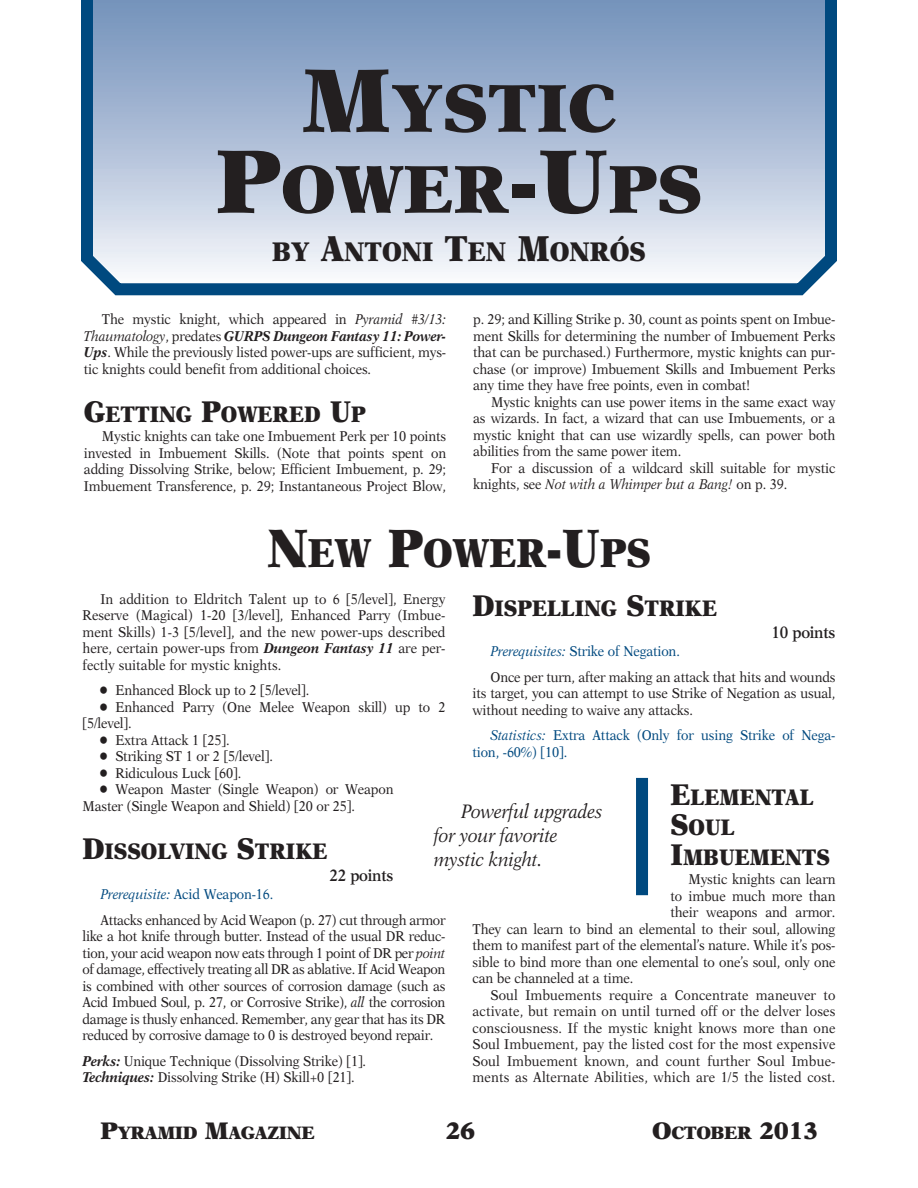
<style>
.page{position:relative;width:918px;height:1188px;background:#fff}
.page>*{position:absolute;margin:0;border:0;box-sizing:border-box;transform-origin:0 0}
.t1{font:900 67.5px/81px "New Aster";color:#231f20;text-align:center}
.t2{font:900 40.5px "New Aster";color:#231f20;scale:.9 1}
.t3{font:900 27px "New Aster";color:#231f20;scale:.9 1}
.t4{font:900 24px "New Aster";color:#231f20}
.t5{font:900 22.5px/30px "New Aster";color:#231f20;scale:.9 1}
.t6{font:italic 19.5px/24px "New Aster";letter-spacing:-.015em;color:#231f20;scale:.9 1}
.t7{font:900 18px "New Aster";letter-spacing:-.025em;color:#231f20}
.t8{font:600 16.5px "New Aster";letter-spacing:-.015em;color:#231f20;scale:.9 1}
.t9{font:14.25px/16.5px "New Aster";letter-spacing:-.01em;color:#231f20;scale:.9 1}
.t10{font:14.25px "New Aster";letter-spacing:.01em;color:#231f20;scale:.9 1}
.t11{font:14.25px/16.5px "New Aster";letter-spacing:-.01em;color:#00497f;scale:.9 1}
.s1{font-size:90px}
.s2{font-size:36px}
.s3{font-style:italic}
.s4{font-weight:700;font-style:italic}
.s5{font-size:30px}
.s6{font-size:54px}
.s7{font-style:italic;color:#00497f}
.s8{color:#00497f}
.s9{font-size:24px}
</style>
<div class="page">
<svg style="left:81px;top:0;width:756px;height:295px;background:#a6b9d3"></svg>
<div style="left:636px;top:778px;width:12px;height:117px;background:#00497f"></div>
<h1 class="t1" style="left:216px;top:67px;width:488px"><span class="s1">M</span>YSTIC<br><span class="s1">P</span>OWER<span class="s1">-U</span>PS</h1>
<h3 class="t3" style="left:272px;top:235px;width:416px">BY <span class="s2">A</span>NTONI <span class="s2">T</span>EN <span class="s2">M</span>ONRÓS</h3>
<p class="t9" style="left:84px;top:311px;width:404px;text-align:justify;text-indent:18px">The mystic knight, which appeared in <span class="s3">Pyramid #3/13:<br>Thaumatology</span>, predates <span class="s4">GURPS Dungeon Fantasy 11: Power-Ups</span>. While the previously listed power-ups are sufficient, mys&shy;tic knights could benefit from additional choices.</p>
<h3 class="t5" style="left:84px;top:399px;width:314px"><span class="s5">G</span>ETTING <span class="s5">P</span>OWERED <span class="s5">U</span>P</h3>
<p class="t9" style="left:84px;top:428px;width:404px;text-align:justify;text-indent:18px">Mystic knights can take one Imbuement Perk per 10 points invested in Imbuement Skills. (Note that points spent on adding Dissolving Strike, below; Efficient Imbuement, p. 29; Imbuement Transference, p. 29; Instantaneous Project Blow,</p>
<p class="t9" style="left:473px;top:311px;width:404px;text-align:justify">p. 29; and Killing Strike p. 30, count as points spent on Imbue&shy;ment Skills for determining the number of Imbuement Perks that can be purchased.) Furthermore, mystic knights can pur&shy;chase (or improve) Imbuement Skills and Imbuement Perks any time they have free points, even in combat!</p>
<p class="t9" style="left:473px;top:394px;width:404px;text-align:justify;text-indent:18px">Mystic knights can use power items in the same exact way as wizards. In fact, a wizard that can use Imbuements, or a mystic knight that can use wizardly spells, can power both abilities from the same power item.</p>
<p class="t9" style="left:473px;top:460px;width:404px;text-indent:18px">For a discussion of a wildcard skill suitable for mystic knights, see <span class="s3">Not with a Whimper but a Bang!</span> on p. 39.</p>
<h2 class="t2" style="left:267px;top:528px;width:427px"><span class="s6">N</span>EW <span class="s6">P</span>OWER<span class="s6">-U</span>PS</h2>
<p class="t9" style="left:83px;top:590px;width:405px;text-align:justify;text-indent:18px">In addition to Eldritch Talent up to 6 [5/level], Energy Reserve (Magical) 1-20 [3/level], Enhanced Parry (Imbue&shy;ment Skills) 1-3 [5/level], and the new power-ups described here, certain power-ups from <span class="s4">Dungeon Fantasy 11</span> are per&shy;fectly suitable for mystic knights.</p>
<p class="t9" style="left:101px;top:682px;width:234px">• Enhanced Block up to 2 [5/level].</p>
<p class="t9" style="left:83px;top:698px;width:405px;text-indent:18px">• Enhanced Parry (One Melee Weapon skill) up to 2 [5/level].</p>
<p class="t9" style="left:101px;top:731px;width:145px">• Extra Attack 1 [25].</p>
<p class="t9" style="left:101px;top:748px;width:193px">• Striking ST 1 or 2 [5/level].</p>
<p class="t9" style="left:101px;top:764px;width:158px">• Ridiculous Luck [60].</p>
<p class="t9" style="left:83px;top:781px;width:347px;text-indent:18px">• Weapon Master (Single Weapon) or Weapon<br>Master (Single Weapon and Shield) [20 or 25].</p>
<h3 class="t5" style="left:83px;top:835px;width:274px"><span class="s5">D</span>ISSOLVING <span class="s5">S</span>TRIKE</h3>
<p class="t8" style="left:330px;top:866px;width:73px">22 points</p>
<p class="t9" style="left:101px;top:881px;width:385px;line-height:25.5px"><span class="s7">Prerequisite:</span> <span class="s8">Acid Weapon-16.<br></span>Attacks enhanced by Acid Weapon (p. 27) cut through armor</p>
<p class="t9" style="left:82px;top:928px;width:405px;text-align:justify">like a hot knife through butter. Instead of the usual DR reduc&shy;tion, your acid weapon now eats through 1 point of DR per <span class="s3">point </span>of damage, effectively treating all DR as ablative. If Acid Weapon is combined with other sources of corrosion damage (such as Acid Imbued Soul, p. 27, or Corrosive Strike), <span class="s3">all</span> the corrosion damage is thusly enhanced. Remember, any gear that has its DR reduced by corrosive damage to 0 is destroyed beyond repair.</p>
<p class="t9" style="left:82px;top:1052px;width:317px"><span class="s4">Perks:</span> Unique Technique (Dissolving Strike) [1].<br><span class="s4">Techniques:</span> Dissolving Strike (H) Skill+0 [21].</p>
<h3 class="t5" style="left:473px;top:592px;width:273px"><span class="s5">D</span>ISPELLING <span class="s5">S</span>TRIKE</h3>
<p class="t8" style="left:772px;top:623px;width:73px">10 points</p>
<p class="t9" style="left:491px;top:638px;width:385px;line-height:25.5px"><span class="s7">Prerequisites:</span> <span class="s8">Strike of Negation.<br></span>Once per turn, after making an attack that hits and wounds</p>
<p class="t9" style="left:473px;top:685px;width:405px">its target, you can attempt to use Strike of Negation as usual, without needing to waive any attacks.</p>
<p class="t11" style="left:473px;top:727px;width:405px;text-indent:18px"><span class="s3">Statistics:</span> Extra Attack (Only for using Strike of Nega&shy;tion, -60%) [10].</p>
<h3 class="t5" style="left:671px;top:781px;width:179px"><span class="s5">E</span>LEMENTAL<br><span class="s5">S</span>OUL<br><span class="s5">I</span>MBUEMENTS</h3>
<p class="t9" style="left:689px;top:871px;width:165px">Mystic knights can learn</p>
<p class="t9" style="left:671px;top:887px;width:185px">to imbue much more than</p>
<p class="t9" style="left:671px;top:904px;width:185px">their weapons and armor.</p>
<p class="t9" style="left:473px;top:920px;width:405px">They can learn to bind an elemental to their soul, allowing</p>
<p class="t9" style="left:473px;top:937px;width:405px">them to manifest part of the elemental’s nature. While it’s pos-</p>
<p class="t9" style="left:473px;top:953px;width:405px">sible to bind more than one elemental to one’s soul, only one</p>
<p class="t9" style="left:473px;top:970px;width:180px">can be channeled at a time.</p>
<p class="t10" style="left:491px;top:986px;width:385px">Soul Imbuements require a Concentrate maneuver to</p>
<p class="t10" style="left:473px;top:1003px;width:405px">activate, but remain on until turned off or the delver loses</p>
<p class="t10" style="left:473px;top:1019px;width:405px">consciousness. If the mystic knight knows more than one</p>
<p class="t10" style="left:473px;top:1036px;width:405px">Soul Imbuement, pay the listed cost for the most expensive</p>
<p class="t10" style="left:473px;top:1052px;width:405px">Soul Imbuement known, and count further Soul Imbue-</p>
<p class="t10" style="left:473px;top:1069px;width:405px">ments as Alternate Abilities, which are 1/5 the listed cost.</p>
<h3 class="t6" style="left:434px;top:799px;width:189px;text-indent:27px">Powerful upgrades for your favorite mystic knight.</h3>
<p class="t7" style="left:101px;top:1122px;width:216px"><span class="s9">P</span>YRAMID <span class="s9">M</span>AGAZINE</p>
<h3 class="t4" style="left:446px;top:1116px;width:31px">26</h3>
<p class="t7" style="left:652px;top:1122px;width:168px"><span class="s9">O</span>CTOBER <span class="s9">2013</span></p>
</div>
